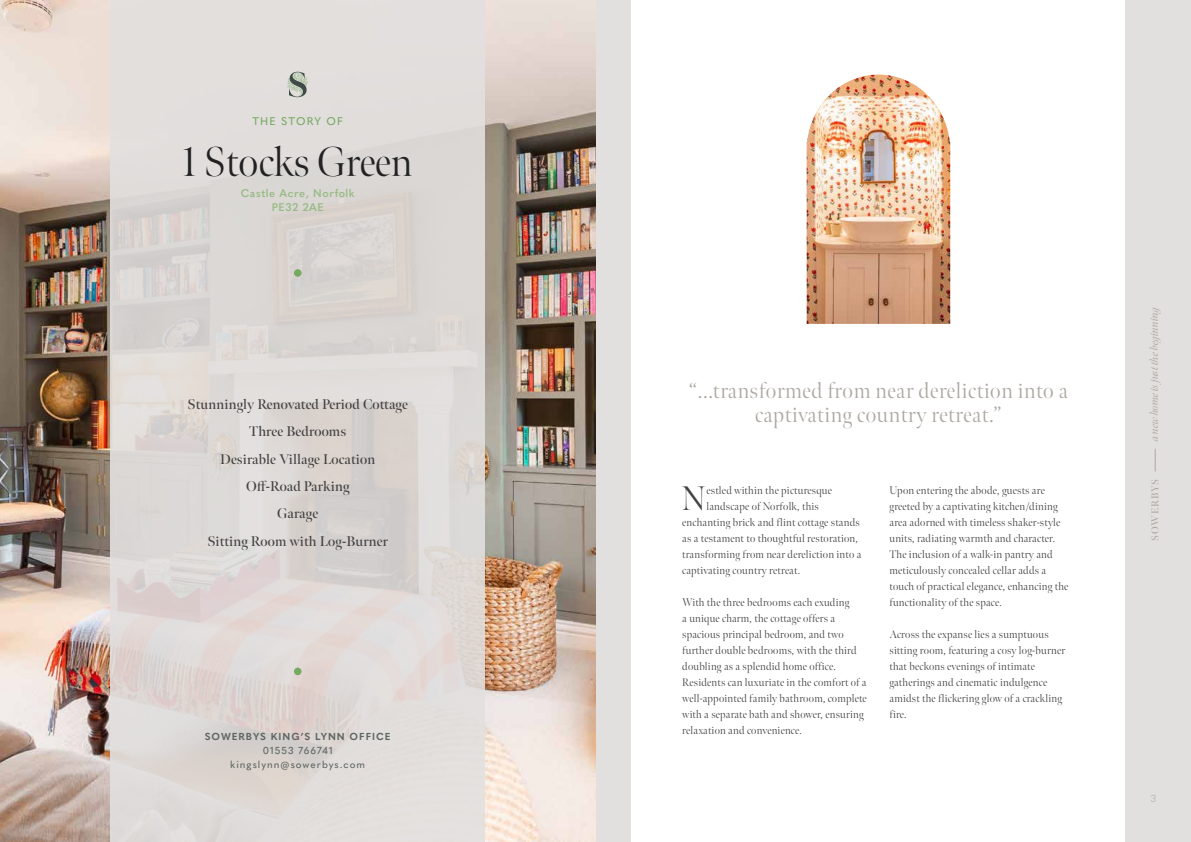
<style>
.page{position:relative;width:1191px;height:842px;background:#fff}
.page>*{position:absolute;margin:0;border:0;box-sizing:border-box;transform-origin:0 0}
.t1{font:300 41.5px "Meno Banner";color:#222223}
.t2{font:300 34px "Meno Banner";color:#434141}
.t3{font:300 22px/24px "Meno Banner";letter-spacing:.025em;color:#ada8a0;text-align:center}
.t4{font:600 14px/27.3px "Meno Banner";letter-spacing:.01em;color:#434141;text-align:center}
.t5{font:300 11px/16px "Meno Banner";letter-spacing:.02em;color:#434141}
.t6{font:italic 11px "Meno Banner";letter-spacing:-.01em;color:#ada8a0}
.t7{font:600 11px/14px "Quasimoda";letter-spacing:.05em;color:#96ba81;text-align:center}
.t8{font:500 11px "Quasimoda";letter-spacing:.1em;color:#76aa62}
.t9{font:500 10px/14px "Quasimoda";letter-spacing:.1em;color:#5e6662;text-align:center}
.t10{font:700 10px "Quasimoda";letter-spacing:.1em;color:#5e6662}
.t11{font:600 10px "Meno Banner";letter-spacing:.08em;color:#ada8a0}
.t12{font:300 10px "Quasimoda";color:#ada8a0}
</style>
<div class="page">
<div style="left:595px;top:0;width:596px;height:842px;background:#e2e0df"></div>
<svg style="left:1155px;top:449px;width:1px;height:22px"></svg>
<img style="left:0;top:0;width:595px;height:842px">
<div style="left:111px;top:0;width:374px;height:842px;background:linear-gradient(to right,#ddd8d6,#dedad7)"></div>
<div style="left:294px;top:269px;width:7px;height:8px;background:#76aa62;border-radius:50%"></div>
<div style="left:294px;top:668px;width:7px;height:7px;background:#76aa62;border-radius:50%"></div>
<svg style="left:287px;top:72px;width:21px;height:25px"></svg>
<div style="left:631px;top:0;width:494px;height:842px;background:#fff"></div>
<img style="left:806px;top:75px;width:144px;height:249px">
<p class="t8" style="left:252px;top:113px;width:92px">THE STORY OF</p>
<h1 class="t1" style="left:183px;top:137px;width:231px">1 Stocks Green</h1>
<p class="t7" style="left:241px;top:186px;width:115px">Castle Acre, Norfolk<br>PE32 2AE</p>
<p class="t4" style="left:187px;top:391px;width:222px">Stunningly Renovated Period Cottage<br>Three Bedrooms<br>Desirable Village Location<br>Off-Road Parking<br>Garage<br>Sitting Room with Log-Burner</p>
<p class="t10" style="left:205px;top:728px;width:187px">SOWERBYS KING’S LYNN OFFICE</p>
<p class="t9" style="left:230px;top:742px;width:136px">01553 766741 kingslynn@sowerbys.com</p>
<h3 class="t3" style="left:689px;top:379px;width:381px">“...transformed from near dereliction into a captivating country retreat.”</h3>
<h2 class="t2" style="left:682px;top:477px;width:25px">N</h2>
<p class="t5" style="left:706px;top:482px;width:127px">estled within the picturesque</p>
<p class="t5" style="left:706px;top:498px;width:114px">landscape of Norfolk, this</p>
<p class="t5" style="left:682px;top:514px;width:179px">enchanting brick and flint cottage stands</p>
<p class="t5" style="left:682px;top:530px;width:177px">as a testament to thoughtful restoration,</p>
<p class="t5" style="left:682px;top:546px;width:181px">transforming from near dereliction into a</p>
<p class="t5" style="left:682px;top:562px;width:119px">captivating country retreat.</p>
<p class="t5" style="left:682px;top:594px;width:186px">With the three bedrooms each exuding<br>a unique charm, the cottage offers a spacious principal bedroom, and two further double bedrooms, with the third doubling as a splendid home office.<br>Residents can luxuriate in the comfort of a well-appointed family bathroom, complete with a separate bath and shower, ensuring relaxation and convenience.</p>
<p class="t5" style="left:889px;top:482px;width:180px">Upon entering the abode, guests are greeted by a captivating kitchen/dining area adorned with timeless shaker-style units, radiating warmth and character.<br>The inclusion of a walk-in pantry and meticulously concealed cellar adds a touch of practical elegance, enhancing the functionality of the space.</p>
<p class="t5" style="left:889px;top:626px;width:177px">Across the expanse lies a sumptuous sitting room, featuring a cosy log-burner that beckons evenings of intimate gatherings and cinematic indulgence amidst the flickering glow of a crackling fire.</p>
<p class="t6" style="left:1147px;top:441px;width:138px;rotate:-90deg">a new home is just the beginning</p>
<p class="t11" style="left:1149px;top:541px;width:63px;rotate:-90deg">SOWERBYS</p>
<p class="t12" style="left:1150px;top:791px;width:7px">3</p>
</div>
